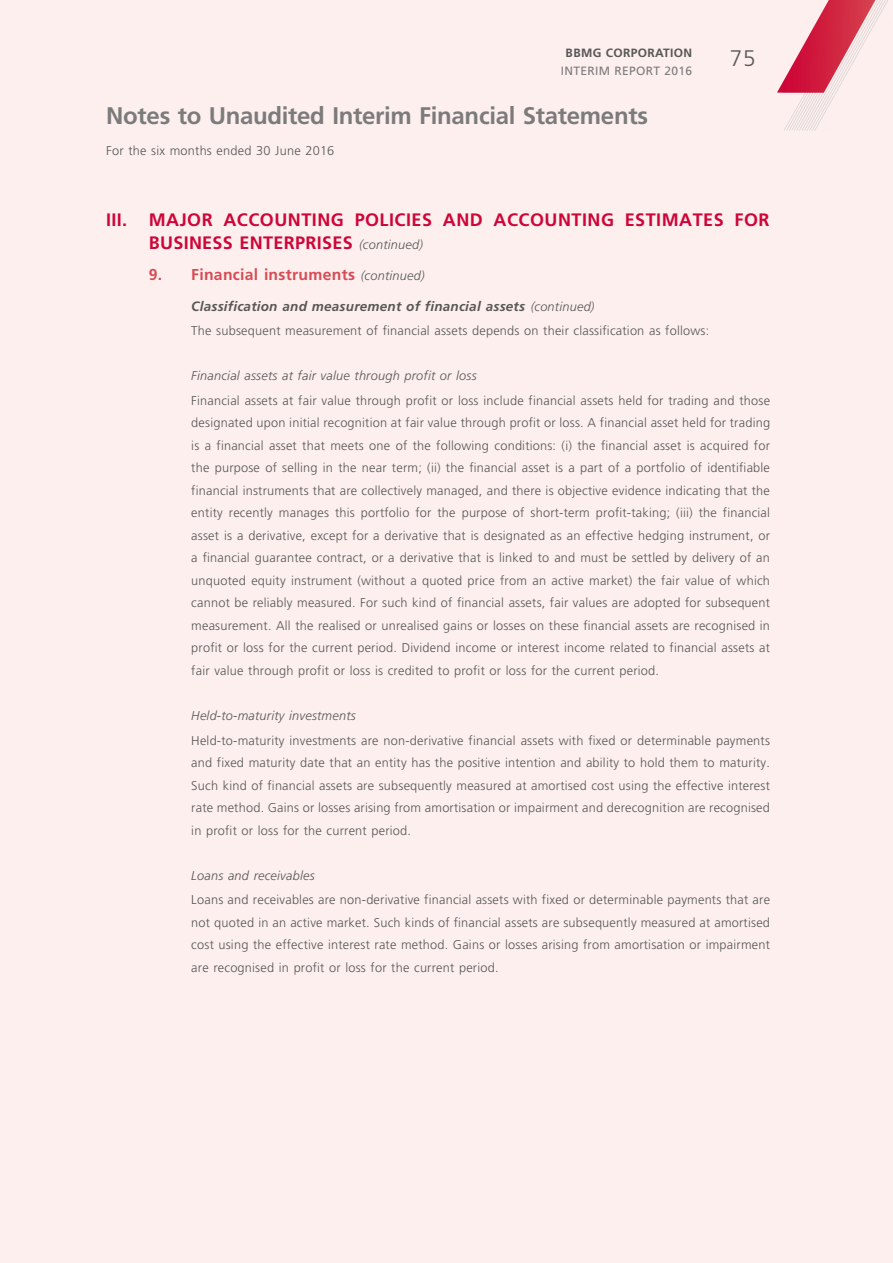
<style>
.page{position:relative;width:893px;height:1263px;background:#fcefee}
.page>*{position:absolute;margin:0;border:0;box-sizing:border-box;transform-origin:0 0}
.t1{font:700 24px "Frutiger LT Std";letter-spacing:-.015em;color:#7c7b7b}
.t2{font:300 22.5px "Frutiger LT Std";color:#575756}
.t3{font:700 18px/22.5px "Frutiger LT Std";letter-spacing:.025em;color:#ce0538}
.t4{font:700 15.75px "Frutiger LT Std";letter-spacing:.015em;color:#d74b55}
.t5{font:italic 700 13.5px "Frutiger LT Std";letter-spacing:.015em;color:#575756}
.t6{font:300 12.75px/22.5px "Frutiger LT Std";letter-spacing:.015em;color:#575756;text-align:justify}
.t7{font:italic 300 12.75px "Frutiger LT Std";letter-spacing:.015em;color:#575756}
.t8{font:12px "Frutiger LT Std";letter-spacing:.03em;color:#7c7b7b}
.t9{font:700 12px "Frutiger LT Std";letter-spacing:.03em;color:#575756}
.s1{font-weight:300;font-style:italic;font-size:12.75px;color:#575756}
.s2{font-weight:300;font-size:12.75px}
</style>
<div class="page">
<p class="t9" style="left:566px;top:47px;width:128px">BBMG CORPORATION</p>
<p class="t8" style="left:561px;top:65px;width:133px">INTERIM REPORT 2016</p>
<h1 class="t1" style="left:106px;top:106px;width:543px">Notes to Unaudited Interim Financial Statements</h1>
<p class="t6" style="left:106px;top:140px;width:230px">For the six months ended 30 June 2016</p>
<h2 class="t2" style="left:730px;top:48px;width:27px">75</h2>
<h3 class="t3" style="left:149px;top:210px;width:622px;text-indent:-43px">III. MAJOR ACCOUNTING POLICIES AND ACCOUNTING ESTIMATES FOR<br>BUSINESS ENTERPRISES <span class="s1">(continued)</span></h3>
<p class="t4" style="left:149px;top:267px;width:277px">9. Financial instruments <span class="s1">(continued)</span></p>
<p class="t5" style="left:191px;top:300px;width:405px">Classification and measurement of financial assets <span class="s2">(continued)</span></p>
<p class="t6" style="left:191px;top:320px;width:519px">The subsequent measurement of financial assets depends on their classification as follows:</p>
<p class="t7" style="left:191px;top:370px;width:287px">Financial assets at fair value through profit or loss</p>
<p class="t6" style="left:191px;top:390px;width:580px">Financial assets at fair value through profit or loss include financial assets held for trading and those designated upon initial recognition at fair value through profit or loss. A financial asset held for trading is a financial asset that meets one of the following conditions: (i) the financial asset is acquired for the purpose of selling in the near term; (ii) the financial asset is a part of a portfolio of identifiable financial instruments that are collectively managed, and there is objective evidence indicating that the entity recently manages this portfolio for the purpose of short-term profit-taking; (iii) the financial asset is a derivative, except for a derivative that is designated as an effective hedging instrument, or a financial guarantee contract, or a derivative that is linked to and must be settled by delivery of an unquoted equity instrument (without a quoted price from an active market) the fair value of which cannot be reliably measured. For such kind of financial assets, fair values are adopted for subsequent measurement. All the realised or unrealised gains or losses on these financial assets are recognised in profit or loss for the current period. Dividend income or interest income related to financial assets at fair value through profit or loss is credited to profit or loss for the current period.</p>
<p class="t7" style="left:191px;top:710px;width:166px">Held-to-maturity investments</p>
<p class="t6" style="left:191px;top:729px;width:580px">Held-to-maturity investments are non-derivative financial assets with fixed or determinable payments and fixed maturity date that an entity has the positive intention and ability to hold them to maturity.<br>Such kind of financial assets are subsequently measured at amortised cost using the effective interest rate method. Gains or losses arising from amortisation or impairment and derecognition are recognised in profit or loss for the current period.</p>
<p class="t7" style="left:191px;top:870px;width:125px">Loans and receivables</p>
<p class="t6" style="left:191px;top:889px;width:580px">Loans and receivables are non-derivative financial assets with fixed or determinable payments that are not quoted in an active market. Such kinds of financial assets are subsequently measured at amortised cost using the effective interest rate method. Gains or losses arising from amortisation or impairment are recognised in profit or loss for the current period.</p>
</div>
